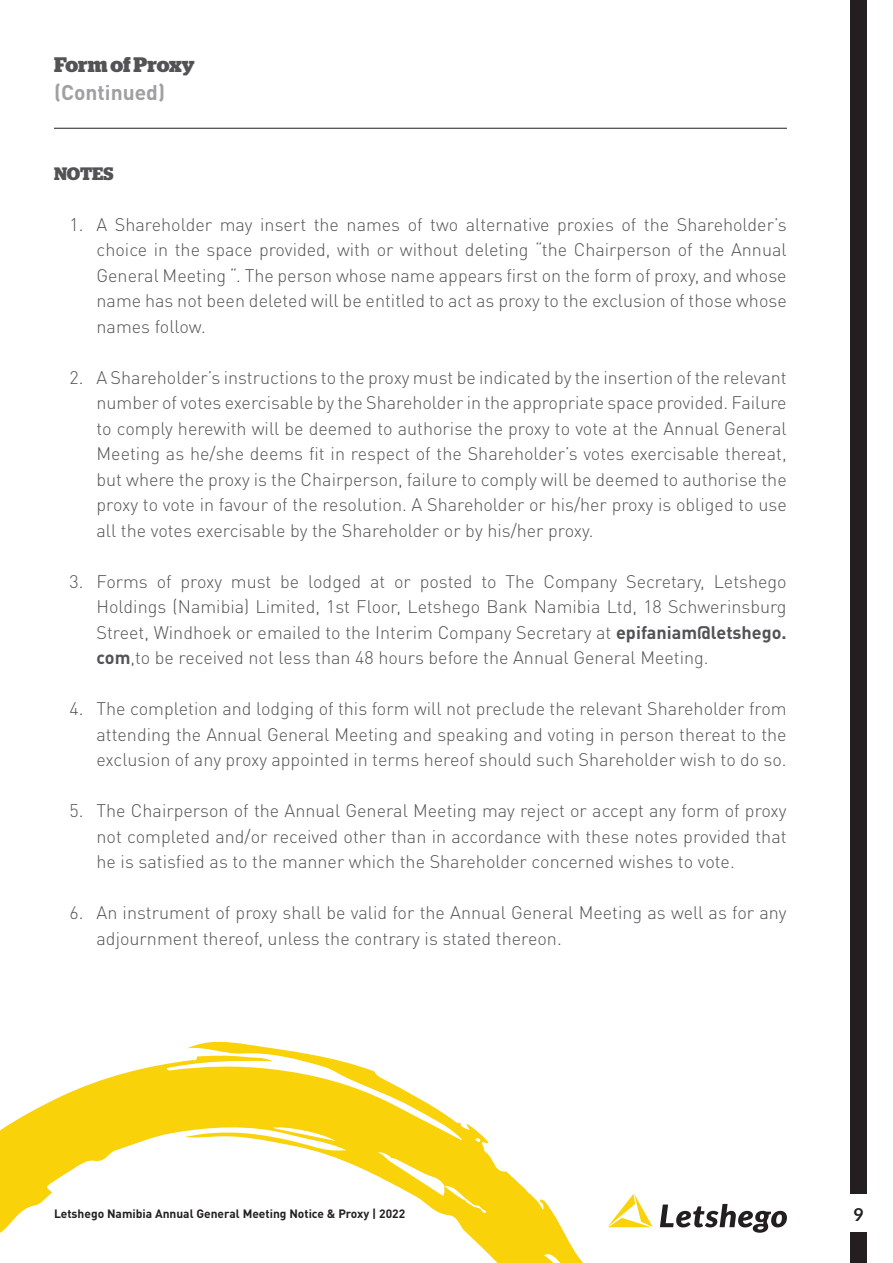
<style>
.page{position:relative;width:893px;height:1263px;background:#fff}
.page>*{position:absolute;margin:0;border:0;box-sizing:border-box;transform-origin:0 0}
.t1{font:700 21px "Stag";letter-spacing:-.005em;color:#535355}
.t2{font:700 21px "DIN Pro";color:#9ea0a1}
.t3{font:300 18px/25.5px "DIN Pro";color:#535355;text-align:justify}
.t4{font:700 18px "Stag";letter-spacing:-.005em;color:#535355}
.t5{font:700 18px "Lato";color:#231f20}
.t6{font:700 12px "DIN Pro";color:#231f20}
.s1{font-weight:700}
</style>
<div class="page">
<svg style="left:0;top:1041px;width:620px;height:222px"></svg>
<svg style="left:607px;top:1194px;width:46px;height:33px"></svg>
<svg style="left:660px;top:1204px;width:127px;height:29px"></svg>
<div style="left:850px;top:0;width:17px;height:1194px;background:#231f20"></div>
<div style="left:850px;top:1233px;width:17px;height:30px;background:#231f20"></div>
<hr style="left:54px;top:128px;width:733px;height:1px;background:#231f20">
<p class="t1" style="left:54px;top:48px;width:142px">Form of Proxy</p>
<p class="t2" style="left:54px;top:75px;width:113px">(Continued)</p>
<p class="t4" style="left:54px;top:160px;width:61px">NOTES</p>
<p class="t3" style="left:97px;top:210px;width:692px;text-indent:-27px">1. A Shareholder may insert the names of two alternative proxies of the Shareholder’s choice in the space provided, with or without deleting “the Chairperson of the Annual General Meeting “. The person whose name appears first on the form of proxy, and whose name has not been deleted will be entitled to act as proxy to the exclusion of those whose names follow.</p>
<p class="t3" style="left:97px;top:363px;width:692px;text-indent:-27px">2. A Shareholder’s instructions to the proxy must be indicated by the insertion of the relevant number of votes exercisable by the Shareholder in the appropriate space provided. Failure to comply herewith will be deemed to authorise the proxy to vote at the Annual General Meeting as he/she deems fit in respect of the Shareholder’s votes exercisable thereat, but where the proxy is the Chairperson, failure to comply will be deemed to authorise the proxy to vote in favour of the resolution. A Shareholder or his/her proxy is obliged to use all the votes exercisable by the Shareholder or by his/her proxy.</p>
<p class="t3" style="left:97px;top:567px;width:692px;text-indent:-27px">3. Forms of proxy must be lodged at or posted to The Company Secretary, Letshego Holdings (Namibia) Limited, 1st Floor, Letshego Bank Namibia Ltd, 18 Schwerinsburg Street, Windhoek or emailed to the Interim Company Secretary at <span class="s1">epifaniam@letshego. com</span>,to be received not less than 48 hours before the Annual General Meeting.</p>
<p class="t3" style="left:97px;top:694px;width:692px;text-indent:-27px">4. The completion and lodging of this form will not preclude the relevant Shareholder from attending the Annual General Meeting and speaking and voting in person thereat to the exclusion of any proxy appointed in terms hereof should such Shareholder wish to do so.</p>
<p class="t3" style="left:97px;top:796px;width:692px;text-indent:-27px">5. The Chairperson of the Annual General Meeting may reject or accept any form of proxy not completed and/or received other than in accordance with these notes provided that he is satisfied as to the manner which the Shareholder concerned wishes to vote.</p>
<p class="t3" style="left:97px;top:898px;width:692px;text-indent:-27px">6. An instrument of proxy shall be valid for the Annual General Meeting as well as for any adjournment thereof, unless the contrary is stated thereon.</p>
<p class="t6" style="left:54px;top:1203px;width:353px">Letshego Namibia Annual General Meeting Notice &amp; Proxy | 2022</p>
<p class="t5" style="left:853px;top:1201px;width:12px">9</p>
</div>
